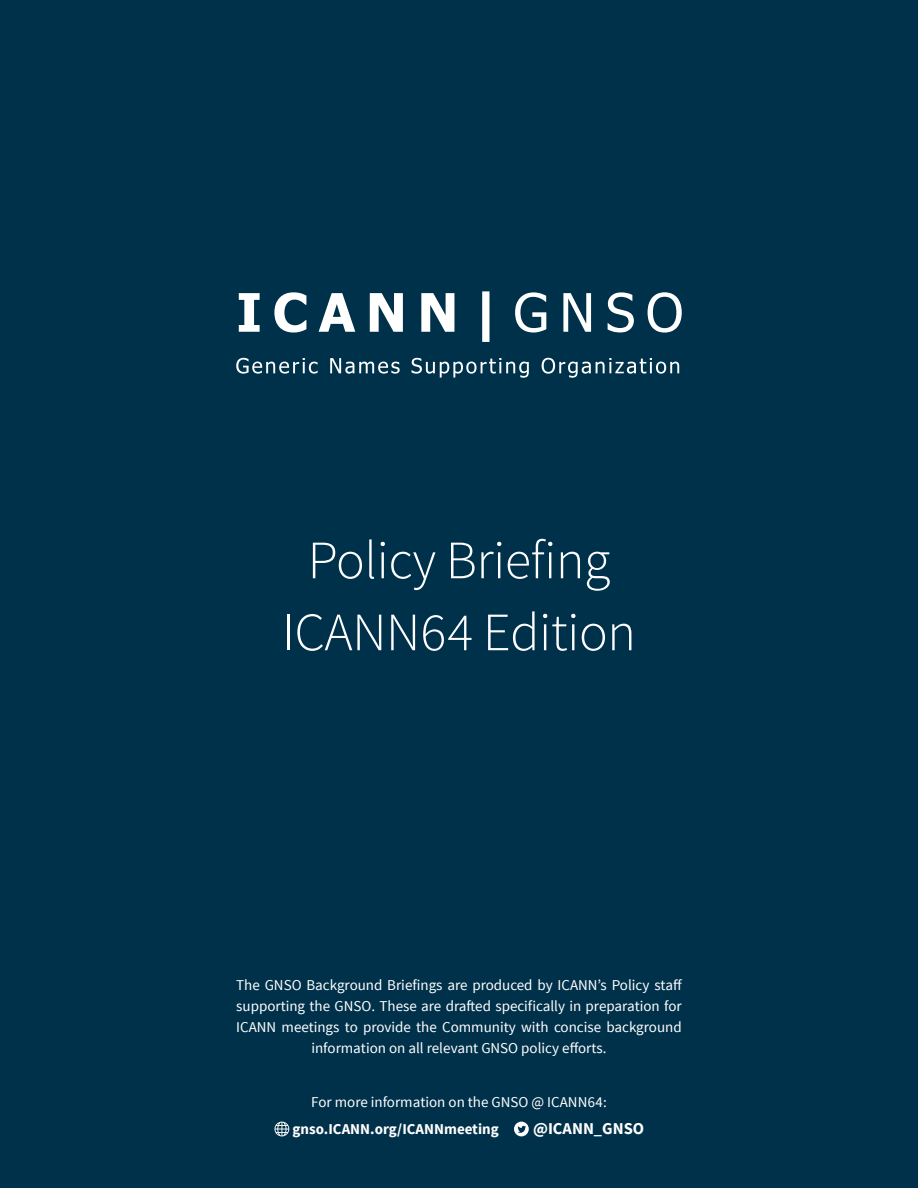
<style>
.page{position:relative;width:918px;height:1188px;background:#00314a}
.page>*{position:absolute;margin:0;border:0;box-sizing:border-box;transform-origin:0 0}
.t1{font:300 54px/72px "Source Sans Pro";letter-spacing:-.01em;color:#fff;text-align:center}
.t2{font:700 16.5px "Source Sans Pro";color:#fff}
.t3{font:15px/21px "Source Sans Pro";color:#fff;text-align:center}
.t4{font:700 15px "Source Sans Pro";color:#fff}
</style>
<div class="page">
<svg style="left:236px;top:291px;width:446px;height:87px"></svg>
<svg style="left:514px;top:1122px;width:15px;height:14px"></svg>
<svg style="left:275px;top:1122px;width:14px;height:14px"></svg>
<h1 class="t1" style="left:282px;top:525px;width:356px">Policy Briefing<br>ICANN64 Edition</h1>
<p class="t3" style="left:236px;top:975px;width:447px">The GNSO Background Briefings are produced by ICANN’s Policy staff supporting the GNSO. These are drafted specifically in preparation for ICANN meetings to provide the Community with concise background information on all relevant GNSO policy efforts.</p>
<p class="t3" style="left:311px;top:1092px;width:297px">For more information on the GNSO @ ICANN64:</p>
<p class="t4" style="left:293px;top:1119px;width:208px">gnso.ICANN.org/ICANNmeeting</p>
<p class="t2" style="left:533px;top:1118px;width:113px">@ICANN_GNSO</p>
</div>
